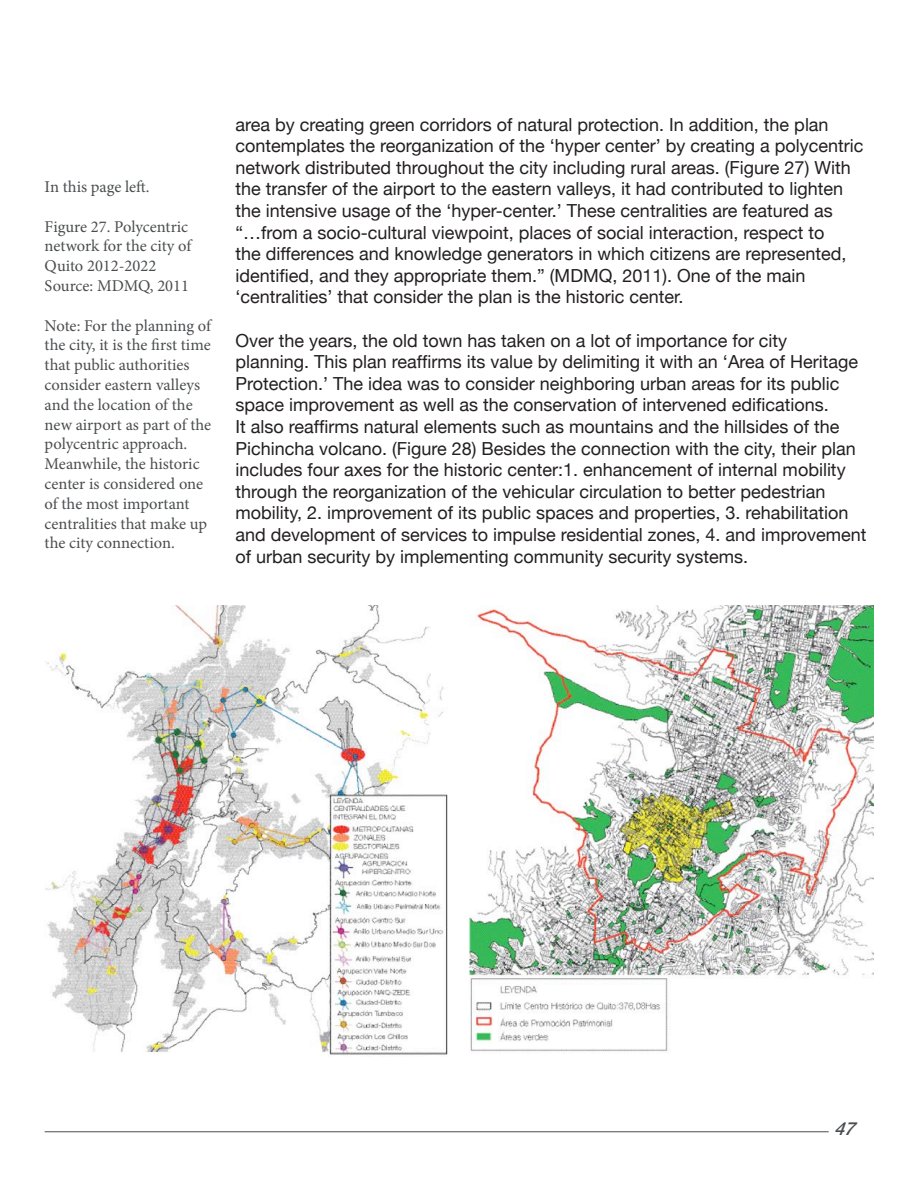
<style>
.page{position:relative;width:918px;height:1188px;background:#fff}
.page>*{position:absolute;margin:0;border:0;box-sizing:border-box;transform-origin:0 0}
.t1{font:18px/21.6px "Helvetica Neue";color:#231f20}
.t2{font:italic 500 18px "Helvetica Neue LT Std";color:#4a4d4f}
.List_of_Figures{font:16.5px/19.8px "Minion Pro";color:#4a4d4f}
</style>
<div class="page">
<hr style="left:45px;top:1131px;width:784px;height:1px;background:#4a4d4f">
<img style="left:45px;top:606px;width:403px;height:449px">
<img style="left:469px;top:606px;width:404px;height:446px">
<p class="List_of_Figures" style="left:45px;top:177px;width:107px">In this page left.</p>
<p class="List_of_Figures" style="left:45px;top:217px;width:148px">Figure 27. Polycentric network for the city of<br>Quito 2012-2022</p>
<p class="List_of_Figures" style="left:45px;top:276px;width:146px">Source: MDMQ, 2011</p>
<p class="List_of_Figures" style="left:45px;top:316px;width:168px">Note: For the planning of the city, it is the first time that public authorities consider eastern valleys and the location of the new airport as part of the polycentric approach.<br>Meanwhile, the historic center is considered one of the most important centralities that make up the city connection.</p>
<p class="t1" style="left:236px;top:113px;width:629px">area by creating green corridors of natural protection. In addition, the plan contemplates the reorganization of the ‘hyper center’ by creating a polycentric network distributed throughout the city including rural areas. (Figure 27) With the transfer of the airport to the eastern valleys, it had contributed to lighten the intensive usage of the ‘hyper-center.’ These centralities are featured as “…from a socio-cultural viewpoint, places of social interaction, respect to<br>the differences and knowledge generators in which citizens are represented, identified, and they appropriate them.” (MDMQ, 2011). One of the main ‘centralities’ that consider the plan is the historic center.</p>
<p class="t1" style="left:236px;top:329px;width:632px">Over the years, the old town has taken on a lot of importance for city<br>planning. This plan reaffirms its value by delimiting it with an ‘Area of Heritage Protection.’ The idea was to consider neighboring urban areas for its public space improvement as well as the conservation of intervened edifications.<br>It also reaffirms natural elements such as mountains and the hillsides of the Pichincha volcano. (Figure 28) Besides the connection with the city, their plan includes four axes for the historic center:1. enhancement of internal mobility through the reorganization of the vehicular circulation to better pedestrian mobility, 2. improvement of its public spaces and properties, 3. rehabilitation and development of services to impulse residential zones, 4. and improvement of urban security by implementing community security systems.</p>
<p class="t2" style="left:834px;top:1118px;width:29px">47</p>
</div>
